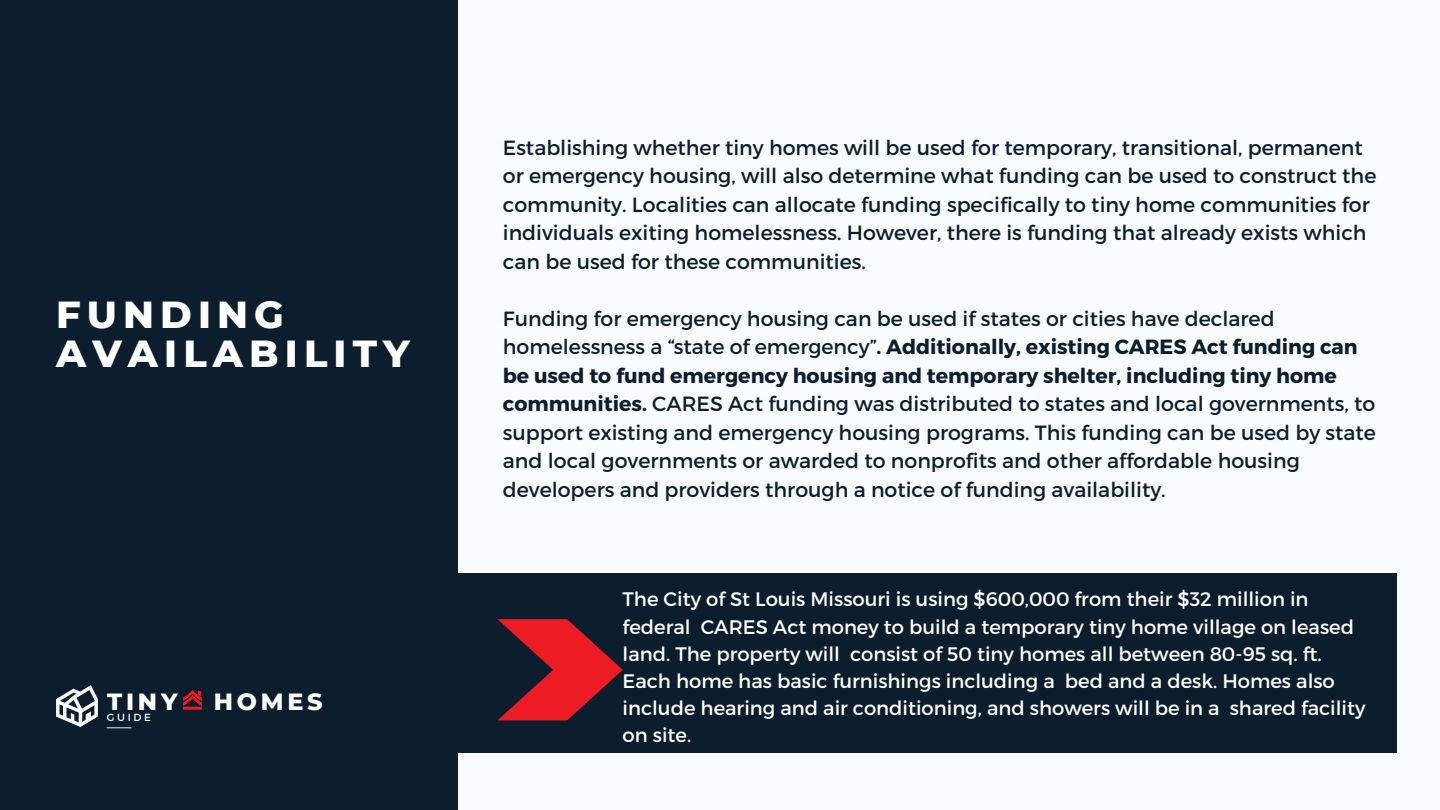
<style>
.page{position:relative;width:1440px;height:810px;background:#f9fcff}
.page>*{position:absolute;margin:0;border:0;box-sizing:border-box;transform-origin:0 0}
.t1{font:800 38.4px/38.8px "Montserrat";letter-spacing:.16em;color:#fff}
.t2{font:800 23.9px "Montserrat";letter-spacing:.16em;color:#fff}
.t3{font:20.5px/28.5px "Montserrat";color:#0c1d2e}
.t4{font:19.6px/27.2px "Montserrat";color:#fff}
.t5{font:10.3px "Montserrat";letter-spacing:.255em;color:#fff}
.s1{font-weight:700}
</style>
<div class="page">
<div style="left:0;top:0;width:457px;height:810px;background:#0c1d2e"></div>
<svg style="left:56px;top:685px;width:42px;height:42px"></svg>
<svg style="left:107px;top:727px;width:24px;height:1px"></svg>
<img style="left:183px;top:691px;width:19px;height:19px">
<div style="left:416px;top:573px;width:981px;height:180px;background:#0c1d2e"></div>
<svg style="left:497px;top:619px;width:126px;height:101px"></svg>
<p class="t1" style="left:56px;top:295px;width:355px">FUNDING<br>AVAILABILITY</p>
<p class="t2" style="left:107px;top:687px;width:72px">TINY</p>
<p class="t2" style="left:214px;top:687px;width:111px">HOMES</p>
<p class="t5" style="left:107px;top:710px;width:46px">GUIDE</p>
<p class="t3" style="left:503px;top:132px;width:875px">Establishing whether tiny homes will be used for temporary, transitional, permanent or emergency housing, will also determine what funding can be used to construct the community. Localities can allocate funding specifically to tiny home communities for individuals exiting homelessness. However, there is funding that already exists which can be used for these communities.</p>
<p class="t3" style="left:503px;top:303px;width:875px">Funding for emergency housing can be used if states or cities have declared homelessness a “state of emergency”<span class="s1">. Additionally, existing CARES Act funding can be used to fund emergency housing and temporary shelter, including tiny home communities.</span> CARES Act funding was distributed to states and local governments, to support existing and emergency housing programs. This funding can be used by state and local governments or awarded to nonprofits and other affordable housing developers and providers through a notice of funding availability.</p>
<p class="t4" style="left:623px;top:585px;width:744px">The City of St Louis Missouri is using $600,000 from their $32 million in federal CARES Act money to build a temporary tiny home village on leased land. The property will consist of 50 tiny homes all between 80-95 sq. ft.<br>Each home has basic furnishings including a bed and a desk. Homes also include hearing and air conditioning, and showers will be in a shared facility on site.</p>
</div>
